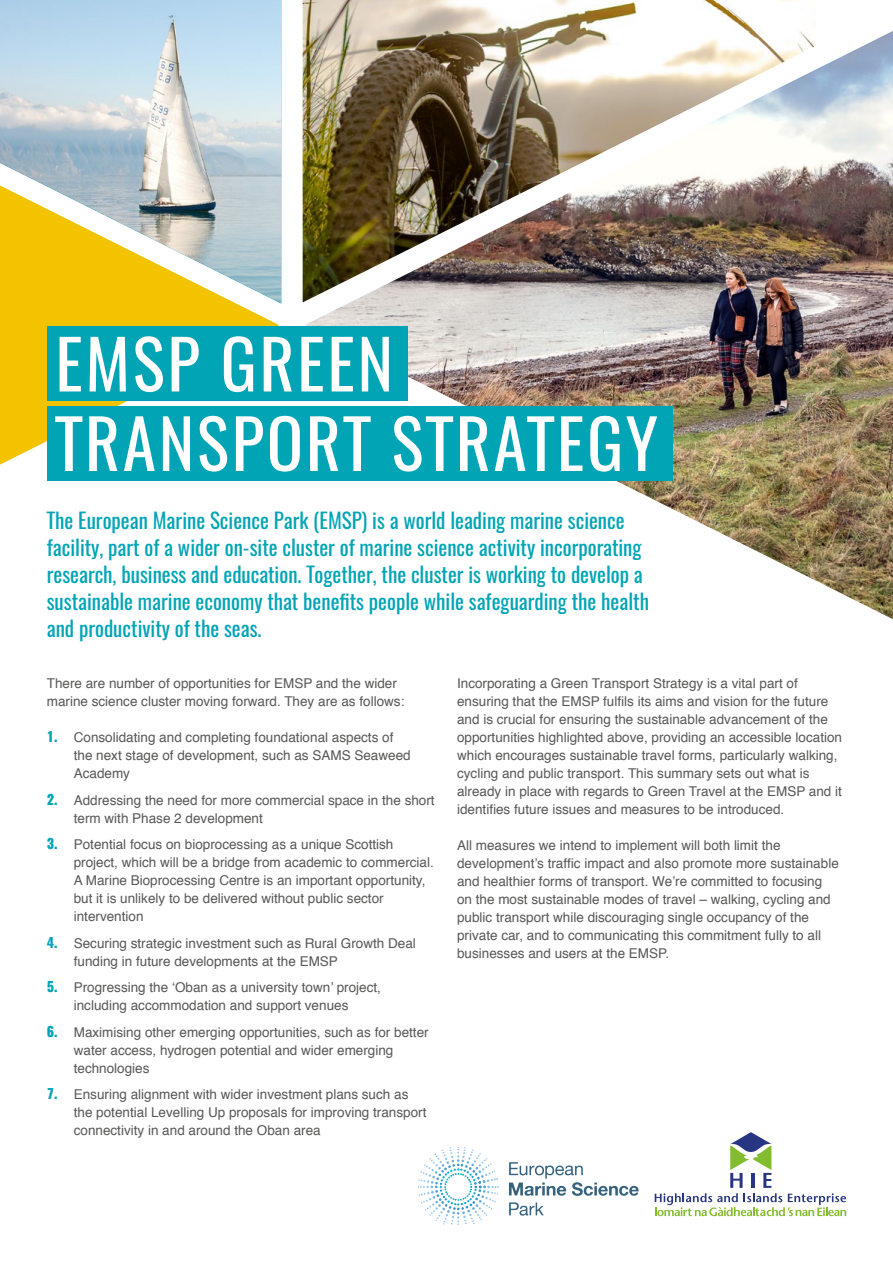
<style>
.page{position:relative;width:893px;height:1263px;background:#fff}
.page>*{position:absolute;margin:0;border:0;box-sizing:border-box;transform-origin:0 0}
.Front_page_header{font:67.5px "Oswald";letter-spacing:.04em;color:#fff}
.Opening_Paras{font:21px/27px "Oswald";color:#00a4b5}
.Body_text{font:13.5px/18px "Helvetica";color:#575756}
.s1{font-family:"Oswald";font-weight:800;color:#00a4b5}
</style>
<div class="page">
<svg style="left:0;top:304px;width:279px;height:161px;background:#f4ca20"></svg>
<img style="left:0;top:0;width:281px;height:304px">
<img style="left:305px;top:302px;width:588px;height:317px">
<svg style="left:816px;top:31px;width:77px;height:271px;background:#a7a1a3"></svg>
<img style="left:303px;top:0;width:513px;height:302px">
<svg style="left:509px;top:1162px;width:130px;height:34px"></svg>
<svg style="left:509px;top:1202px;width:34px;height:13px"></svg>
<svg style="left:418px;top:1146px;width:80px;height:79px"></svg>
<div style="left:47px;top:326px;width:360px;height:75px;background:#00a4b5"></div>
<div style="left:47px;top:406px;width:625px;height:74px;background:#00a4b5"></div>
<svg style="left:655px;top:1132px;width:191px;height:84px"></svg>
<p class="Front_page_header" style="left:55px;top:317px;width:339px">EMSP GREEN</p>
<p class="Front_page_header" style="left:55px;top:397px;width:604px">TRANSPORT STRATEGY</p>
<p class="Opening_Paras" style="left:47px;top:507px;width:604px">The European Marine Science Park (EMSP) is a world leading marine science facility, part of a wider on-site cluster of marine science activity incorporating research, business and education. Together, the cluster is working to develop a sustainable marine economy that benefits people while safeguarding the health and productivity of the seas.</p>
<p class="Body_text" style="left:47px;top:675px;width:359px">There are number of opportunities for EMSP and the wider marine science cluster moving forward. They are as follows:</p>
<p class="Body_text" style="left:74px;top:729px;width:338px;text-indent:-27px"><span class="s1">1.</span> Consolidating and completing foundational aspects of the next stage of development, such as SAMS Seaweed<br>Academy</p>
<p class="Body_text" style="left:74px;top:792px;width:362px;text-indent:-27px"><span class="s1">2.</span> Addressing the need for more commercial space in the short term with Phase 2 development</p>
<p class="Body_text" style="left:74px;top:836px;width:362px;text-indent:-27px"><span class="s1">3.</span> Potential focus on bioprocessing as a unique Scottish project, which will be a bridge from academic to commercial.<br>A Marine Bioprocessing Centre is an important opportunity, but it is unlikely to be delivered without public sector intervention</p>
<p class="Body_text" style="left:74px;top:935px;width:344px;text-indent:-27px"><span class="s1">4.</span> Securing strategic investment such as Rural Growth Deal funding in future developments at the EMSP</p>
<p class="Body_text" style="left:47px;top:979px;width:336px;text-align:center"><span class="s1">5.</span> Progressing the ‘Oban as a university town’ project, including accommodation and support venues</p>
<p class="Body_text" style="left:74px;top:1024px;width:356px;text-indent:-27px"><span class="s1">6.</span> Maximising other emerging opportunities, such as for better water access, hydrogen potential and wider emerging technologies</p>
<p class="Body_text" style="left:74px;top:1086px;width:354px;text-indent:-27px"><span class="s1">7.</span> Ensuring alignment with wider investment plans such as the potential Levelling Up proposals for improving transport connectivity in and around the Oban area</p>
<p class="Body_text" style="left:457px;top:675px;width:386px">Incorporating a Green Transport Strategy is a vital part of ensuring that the EMSP fulfils its aims and vision for the future and is crucial for ensuring the sustainable advancement of the opportunities highlighted above, providing an accessible location which encourages sustainable travel forms, particularly walking, cycling and public transport. This summary sets out what is already in place with regards to Green Travel at the EMSP and it identifies future issues and measures to be introduced.</p>
<p class="Body_text" style="left:457px;top:837px;width:383px">All measures we intend to implement will both limit the development’s traffic impact and also promote more sustainable and healthier forms of transport. We’re committed to focusing on the most sustainable modes of travel – walking, cycling and public transport while discouraging single occupancy of the private car, and to communicating this commitment fully to all businesses and users at the EMSP.</p>
</div>
